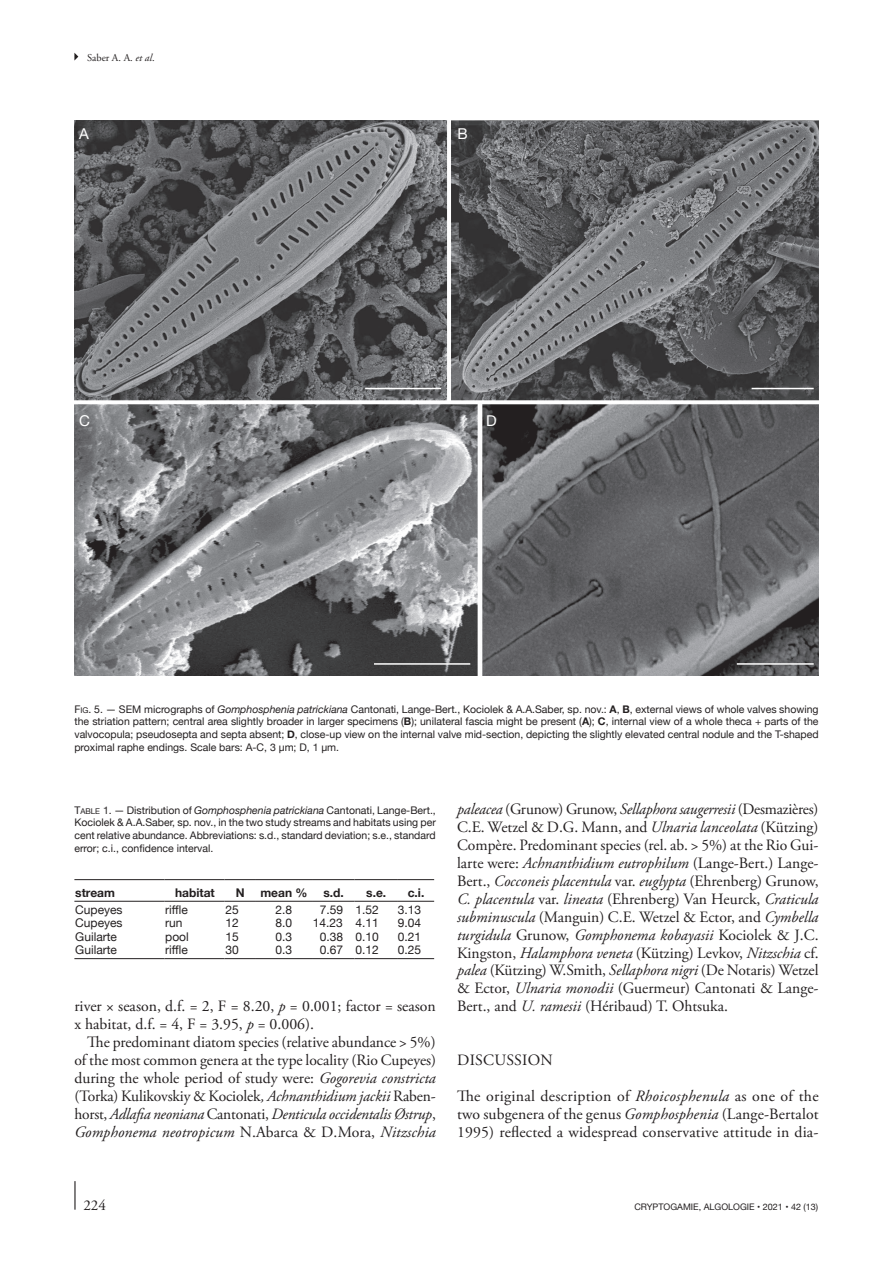
<style>
.page{position:relative;width:893px;height:1263px;background:#fff}
.page>*{position:absolute;margin:0;border:0;box-sizing:border-box;transform-origin:0 0}
.Texte_courant_Suite{font:15.75px/18px "Adobe Garamond Pro";color:#231f20;text-align:justify}
.Texte_courant_1er_pa{font:15.75px/18px "Adobe Garamond Pro";letter-spacing:.01em;color:#231f20;text-align:justify}
.Titre_1{font:15.75px "Adobe Garamond Pro";letter-spacing:.015em;color:#231f20}
.t1{font:15px "Helvetica Neue";color:#fff}
.t2{font:15px "Adobe Garamond Pro";color:#231f20}
.Tableaux_Normal{font:12px "Helvetica Neue";color:#231f20}
.Tableaux_Titre{font:700 12px "Helvetica Neue";color:#231f20}
.t3{font:10.5px/12.8px "Helvetica Neue";color:#231f20;text-align:justify}
.t4{font:10.5px "Adobe Garamond Pro";color:#231f20}
.t5{font:9px "Helvetica Neue";color:#231f20}
.s1{font-style:italic}
.s2{font-style:inherit}
.s3{font-size:7.8px}
.s4{font-weight:700}
</style>
<div class="page">
<hr style="left:74px;top:1181px;width:2px;height:29px;background:#231f20">
<svg style="left:74px;top:53px;width:4px;height:8px"></svg>
<img style="left:74px;top:121px;width:745px;height:555px">
<hr style="left:365px;top:388px;width:76px;height:1px;background:#fff">
<hr style="left:374px;top:663px;width:96px;height:2px;background:#fff">
<hr style="left:737px;top:663px;width:77px;height:2px;background:#fff">
<hr style="left:752px;top:388px;width:62px;height:1px;background:#fff">
<hr style="left:74px;top:879px;width:90px;height:1px;background:#231f20">
<hr style="left:164px;top:879px;width:61px;height:1px;background:#231f20">
<hr style="left:225px;top:879px;width:30px;height:1px;background:#231f20">
<hr style="left:255px;top:879px;width:57px;height:1px;background:#231f20">
<hr style="left:312px;top:879px;width:43px;height:1px;background:#231f20">
<hr style="left:355px;top:879px;width:42px;height:1px;background:#231f20">
<hr style="left:397px;top:879px;width:37px;height:1px;background:#231f20">
<hr style="left:74px;top:901px;width:90px;height:1px;background:#231f20">
<hr style="left:164px;top:901px;width:61px;height:1px;background:#231f20">
<hr style="left:225px;top:901px;width:30px;height:1px;background:#231f20">
<hr style="left:255px;top:901px;width:57px;height:1px;background:#231f20">
<hr style="left:312px;top:901px;width:43px;height:1px;background:#231f20">
<hr style="left:355px;top:901px;width:42px;height:1px;background:#231f20">
<hr style="left:397px;top:901px;width:37px;height:1px;background:#231f20">
<hr style="left:74px;top:958px;width:90px;height:1px;background:#231f20">
<hr style="left:164px;top:958px;width:61px;height:1px;background:#231f20">
<hr style="left:225px;top:958px;width:30px;height:1px;background:#231f20">
<hr style="left:255px;top:958px;width:57px;height:1px;background:#231f20">
<hr style="left:312px;top:958px;width:43px;height:1px;background:#231f20">
<hr style="left:355px;top:958px;width:42px;height:1px;background:#231f20">
<hr style="left:397px;top:958px;width:37px;height:1px;background:#231f20">
<p class="t4" style="left:87px;top:51px;width:69px">Saber A. A. <span class="s1">et al</span>.</p>
<p class="t1" style="left:79px;top:123px;width:11px">A</p>
<p class="t1" style="left:458px;top:123px;width:12px">B</p>
<p class="t1" style="left:79px;top:410px;width:12px">C</p>
<p class="t1" style="left:486px;top:410px;width:12px">D</p>
<p class="t3" style="left:74px;top:703px;width:746px"><span class="s2">F</span><span class="s3">ig</span><span class="s2">. 5</span>. — SEM micrographs of <span class="s1">Gomphosphenia patrickiana</span> Cantonati, Lange-Bert., Kociolek &amp; A.A.Saber, sp. nov.: <span class="s4">A</span>, <span class="s4">B</span>, external views of whole valves showing the striation pattern; central area slightly broader in larger specimens (<span class="s4">B</span>); unilateral fascia might be present (<span class="s4">A</span>); <span class="s4">C</span>, internal view of a whole theca + parts of the valvocopula; pseudosepta and septa absent; <span class="s4">D</span>, close-up view on the internal valve mid-section, depicting the slightly elevated central nodule and the T-shaped proximal raphe endings. Scale bars: A-C, 3 μm; D, 1 μm.</p>
<p class="t3" style="left:74px;top:804px;width:363px"><span class="s2">T</span><span class="s3">able</span> <span class="s2">1</span>. — Distribution of <span class="s1">Gomphosphenia patrickiana</span> Cantonati, Lange-Bert., Kociolek &amp; A.A.Saber, sp. nov., in the two study streams and habitats using per cent relative abundance. Abbreviations: s.d., standard deviation; s.e., standard error; c.i., confidence interval.</p>
<p class="Tableaux_Titre" style="left:75px;top:883px;width:41px">stream</p>
<p class="Tableaux_Titre" style="left:175px;top:883px;width:41px">habitat</p>
<p class="Tableaux_Titre" style="left:236px;top:883px;width:10px">N</p>
<p class="Tableaux_Titre" style="left:260px;top:883px;width:49px">mean %</p>
<p class="Tableaux_Titre" style="left:323px;top:883px;width:22px">s.d.</p>
<p class="Tableaux_Titre" style="left:366px;top:883px;width:22px">s.e.</p>
<p class="Tableaux_Titre" style="left:408px;top:883px;width:18px">c.i.</p>
<p class="Tableaux_Normal" style="left:75px;top:901px;width:49px">Cupeyes</p>
<p class="Tableaux_Normal" style="left:165px;top:901px;width:24px">riffle</p>
<p class="Tableaux_Normal" style="left:225px;top:901px;width:15px">25</p>
<p class="Tableaux_Normal" style="left:276px;top:901px;width:18px">2.8</p>
<p class="Tableaux_Normal" style="left:320px;top:901px;width:25px">7.59</p>
<p class="Tableaux_Normal" style="left:355px;top:901px;width:25px">1.52</p>
<p class="Tableaux_Normal" style="left:398px;top:901px;width:25px">3.13</p>
<p class="Tableaux_Normal" style="left:75px;top:914px;width:49px">Cupeyes</p>
<p class="Tableaux_Normal" style="left:165px;top:914px;width:19px">run</p>
<p class="Tableaux_Normal" style="left:225px;top:914px;width:15px">12</p>
<p class="Tableaux_Normal" style="left:276px;top:914px;width:18px">8.0</p>
<p class="Tableaux_Normal" style="left:313px;top:914px;width:32px">14.23</p>
<p class="Tableaux_Normal" style="left:355px;top:914px;width:25px">4.11</p>
<p class="Tableaux_Normal" style="left:398px;top:914px;width:25px">9.04</p>
<p class="Tableaux_Normal" style="left:75px;top:928px;width:43px">Guilarte</p>
<p class="Tableaux_Normal" style="left:165px;top:928px;width:25px">pool</p>
<p class="Tableaux_Normal" style="left:225px;top:928px;width:15px">15</p>
<p class="Tableaux_Normal" style="left:276px;top:928px;width:18px">0.3</p>
<p class="Tableaux_Normal" style="left:320px;top:928px;width:25px">0.38</p>
<p class="Tableaux_Normal" style="left:355px;top:928px;width:25px">0.10</p>
<p class="Tableaux_Normal" style="left:398px;top:928px;width:25px">0.21</p>
<p class="Tableaux_Normal" style="left:75px;top:941px;width:43px">Guilarte</p>
<p class="Tableaux_Normal" style="left:165px;top:941px;width:24px">riffle</p>
<p class="Tableaux_Normal" style="left:225px;top:941px;width:15px">30</p>
<p class="Tableaux_Normal" style="left:276px;top:941px;width:18px">0.3</p>
<p class="Tableaux_Normal" style="left:320px;top:941px;width:25px">0.67</p>
<p class="Tableaux_Normal" style="left:355px;top:941px;width:25px">0.12</p>
<p class="Tableaux_Normal" style="left:398px;top:941px;width:25px">0.25</p>
<p class="Texte_courant_Suite" style="left:74px;top:998px;width:363px">river × season, d.f. = 2, F = 8.20, <span class="s1">p</span> = 0.001; factor = season x habitat, d.f. = 4, F = 3.95, <span class="s1">p</span> = 0.006).</p>
<p class="Texte_courant_Suite" style="left:74px;top:1034px;width:363px;text-indent:13px">The predominant diatom species (relative abundance &gt; 5%) of the most common genera at the type locality (Rio Cupeyes) during the whole period of study were: <span class="s1">Gogorevia constricta </span>(Torka) Kulikovskiy &amp; Kociolek<span class="s1">, Achnanthidium jackii</span> Raben&shy;horst, <span class="s1">Adlafia neoniana</span> Cantonati, <span class="s1">Denticula occidentalis Østrup</span>, <span class="s1">Gomphonema neotropicum</span> N.Abarca &amp; D.Mora, <span class="s1">Nitzschia</span></p>
<p class="Texte_courant_Suite" style="left:457px;top:800px;width:363px"><span class="s1">paleacea</span> (Grunow) Grunow, <span class="s1">Sellaphora saugerresii</span> (Desmazières)<br>C.E. Wetzel &amp; D.G. Mann, and <span class="s1">Ulnaria lanceolata</span> (Kützing)<br>Compère. Predominant species (rel. ab. &gt; 5%) at the Rio Gui&shy;larte were: <span class="s1">Achnanthidium eutrophilum</span> (Lange-Bert.) Lange-Bert., <span class="s1">Cocconeis placentula</span> var. <span class="s1">euglypta</span> (Ehrenberg) Grunow, <span class="s1">C. placentula</span> var. <span class="s1">lineata</span> (Ehrenberg) Van Heurck, <span class="s1">Craticula subminuscula</span> (Manguin) C.E. Wetzel &amp; Ector, and <span class="s1">Cymbella turgidula</span> Grunow, <span class="s1">Gomphonema kobayasii</span> Kociolek &amp; J.C.<br>Kingston, <span class="s1">Halamphora veneta</span> (Kützing) Levkov, <span class="s1">Nitzschia</span> cf. <span class="s1">palea</span> (Kützing) W.Smith, <span class="s1">Sellaphora nigri</span> (De Notaris) Wetzel &amp; Ector, <span class="s1">Ulnaria monodii</span> (Guermeur) Cantonati &amp; Lange-Bert., and <span class="s1">U. ramesii</span> (Héribaud) T. Ohtsuka.</p>
<p class="Titre_1" style="left:457px;top:1051px;width:97px">DISCUSSION</p>
<p class="Texte_courant_1er_pa" style="left:457px;top:1087px;width:363px">The original description of <span class="s1">Rhoicosphenula</span> as one of the two subgenera of the genus <span class="s1">Gomphosphenia</span> (Lange-Bertalot 1995) reflected a widespread conservative attitude in dia-</p>
<p class="t2" style="left:83px;top:1196px;width:24px">224</p>
<p class="t5" style="left:634px;top:1200px;width:185px">CRYPTOGAMIE, ALGOLOGIE • 2021 • 42 (13)</p>
</div>
